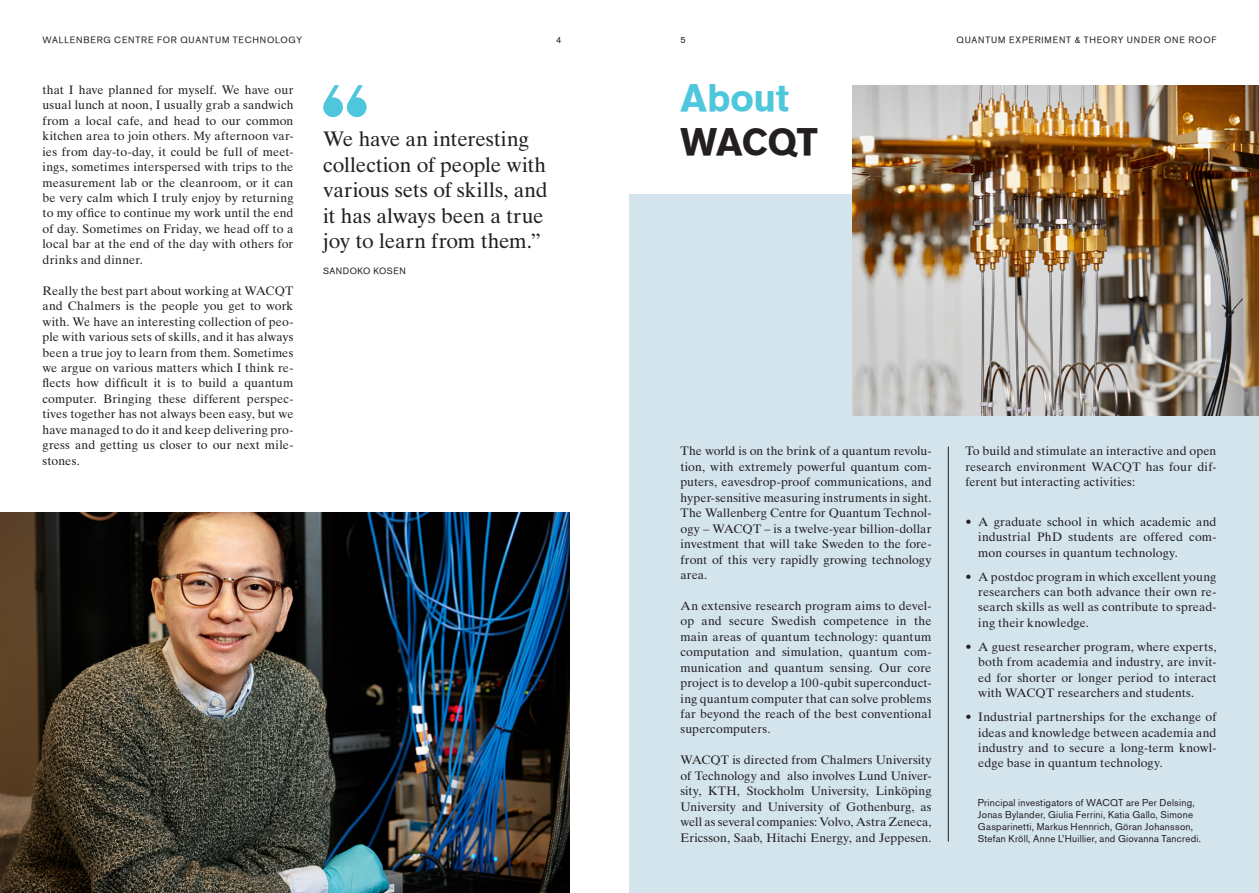
<style>
.page{position:relative;width:1259px;height:893px;background:#fff}
.page>*{position:absolute;margin:0;border:0;box-sizing:border-box;transform-origin:0 0}
.Rubrik_1{font:37.5px "Akzidenz Grotesk BE Bold";letter-spacing:-.005em;color:#4ec6dc}
.Rubrik_1-2{font:37.5px "Akzidenz Grotesk BE Bold";letter-spacing:-.015em;color:#231f20}
.t1{font:21px/25.5px "Times Ten LT Std";letter-spacing:-.005em;color:#231f20}
.Brödtext{font:12.3px/15.5px "Times Ten LT Std";letter-spacing:.005em;color:#231f20;text-align:justify}
.Brödtext-2{font:9.75px "Akzidenz Grotesk BE";letter-spacing:.025em;color:#231f20}
.Brödtext-3{font:9px "Akzidenz Grotesk BE";letter-spacing:.095em;color:#231f20}
.Brödtext-4{font:9px "Akzidenz Grotesk BE";letter-spacing:.05em;color:#231f20}
</style>
<div class="page">
<div style="left:629px;top:195px;width:630px;height:698px;background:#d3e4ed"></div>
<img style="left:853px;top:85px;width:406px;height:331px">
<img style="left:0;top:512px;width:570px;height:381px">
<hr style="left:948px;top:447px;width:1px;height:395px;background:#231f20">
<svg style="left:323px;top:85px;width:43px;height:32px"></svg>
<p class="Brödtext-3" style="left:43px;top:34px;width:261px">WALLENBERG CENTRE FOR QUANTUM TECHNOLOGY</p>
<p class="Brödtext-3" style="left:556px;top:34px;width:7px">4</p>
<p class="Brödtext-3" style="left:680px;top:34px;width:7px">5</p>
<p class="Brödtext-3" style="left:956px;top:34px;width:261px">QUANTUM EXPERIMENT &amp; THEORY UNDER ONE ROOF</p>
<p class="Brödtext" style="left:43px;top:82px;width:252px">that I have planned for myself. We have our usual lunch at noon, I usually grab a sandwich from a local cafe, and head to our common kitchen area to join others. My afternoon var&shy;ies from day-to-day, it could be full of meet&shy;ings, sometimes interspersed with trips to the measurement lab or the cleanroom, or it can be very calm which I truly enjoy by returning to my office to continue my work until the end of day. Sometimes on Friday, we head off to a local bar at the end of the day with others for drinks and dinner.</p>
<p class="Brödtext" style="left:43px;top:283px;width:252px">Really the best part about working at WACQT and Chalmers is the people you get to work with. We have an interesting collection of peo&shy;ple with various sets of skills, and it has always been a true joy to learn from them. Sometimes we argue on various matters which I think re&shy;flects how difficult it is to build a quantum computer. Bringing these different perspec&shy;tives together has not always been easy, but we have managed to do it and keep delivering pro&shy;gress and getting us closer to our next mile&shy;stones.</p>
<p class="t1" style="left:323px;top:126px;width:226px">We have an interesting collection of people with various sets of skills, and</p>
<p class="t1" style="left:323px;top:203px;width:222px">it has always been a true</p>
<p class="t1" style="left:323px;top:228px;width:219px">joy to learn from them.”</p>
<p class="Brödtext-4" style="left:323px;top:266px;width:84px">SANDOKO KOSEN</p>
<h1 class="Rubrik_1" style="left:680px;top:77px;width:110px">About</h1>
<h1 class="Rubrik_1-2" style="left:680px;top:120px;width:139px">WACQT</h1>
<p class="Brödtext" style="left:680px;top:443px;width:252px">The world is on the brink of a quantum revolu&shy;tion, with extremely powerful quantum com&shy;puters, eavesdrop-proof communications, and hyper-sensitive measuring instruments in sight.<br>The Wallenberg Centre for Quantum Technol&shy;ogy – WACQT – is a twelve-year billion-dollar investment that will take Sweden to the fore&shy;front of this very rapidly growing technology area.</p>
<p class="Brödtext" style="left:680px;top:598px;width:252px">An extensive research program aims to devel&shy;op and secure Swedish competence in the main areas of quantum technology: quantum computation and simulation, quantum com&shy;munication and quantum sensing. Our core project is to develop a 100-qubit superconduct&shy;ing quantum computer that can solve problems far beyond the reach of the best conventional supercomputers.</p>
<p class="Brödtext" style="left:680px;top:752px;width:252px">WACQT is directed from Chalmers University of Technology and also involves Lund Univer&shy;sity, KTH, Stockholm University, Linköping University and University of Gothenburg, as well as several companies: Volvo, Astra Zeneca, Ericsson, Saab, Hitachi Energy, and Jeppesen.</p>
<p class="Brödtext" style="left:965px;top:443px;width:252px">To build and stimulate an interactive and open research environment WACQT has four dif&shy;ferent but interacting activities:</p>
<p class="Brödtext" style="left:978px;top:514px;width:240px;text-indent:-13px">• A graduate school in which academic and industrial PhD students are offered com&shy;mon courses in quantum technology.</p>
<p class="Brödtext" style="left:978px;top:569px;width:240px;text-indent:-13px">• A postdoc program in which excellent young researchers can both advance their own re&shy;search skills as well as contribute to spread&shy;ing their knowledge.</p>
<p class="Brödtext" style="left:978px;top:639px;width:240px;text-indent:-13px">• A guest researcher program, where experts, both from academia and industry, are invit&shy;ed for shorter or longer period to interact with WACQT researchers and students.</p>
<p class="Brödtext" style="left:978px;top:709px;width:240px;text-indent:-13px">• Industrial partnerships for the exchange of ideas and knowledge between academia and industry and to secure a long-term knowl&shy;edge base in quantum technology.</p>
<p class="Brödtext-2" style="left:978px;top:797px;width:218px">Principal investigators of WACQT are Per Delsing,</p>
<p class="Brödtext-2" style="left:978px;top:809px;width:217px">Jonas Bylander, Giulia Ferrini, Katia Gallo, Simone</p>
<p class="Brödtext-2" style="left:978px;top:821px;width:217px">Gasparinetti, Markus Hennrich, Göran Johansson,</p>
<p class="Brödtext-2" style="left:978px;top:833px;width:225px">Stefan Kröll, Anne L’Huillier, and Giovanna Tancredi.</p>
</div>
